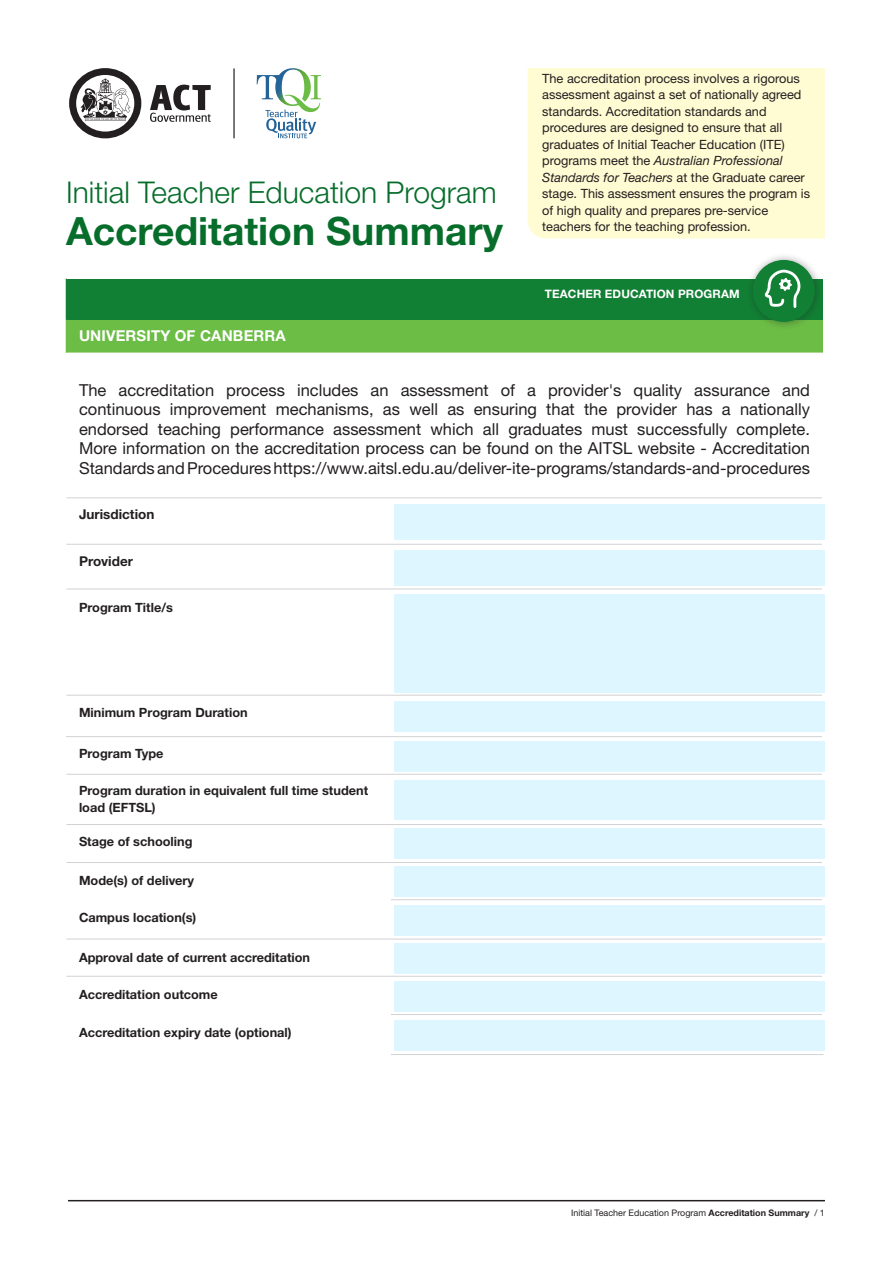
<style>
.page{position:relative;width:893px;height:1263px;background:#fff}
.page>*{position:absolute;margin:0;border:0;box-sizing:border-box;transform-origin:0 0}
.t1{font:700 39px "Helvetica Neue LT Pro";color:#076d2b}
.t2{font:300 30px "Helvetica Neue LT Pro";color:#076d2b}
.Body_Copy_TQI{font:16.5px/19.5px "Helvetica Neue LT Pro";color:#231f20;text-align:justify}
.Body_Copy_TQI-2{font:700 15px "Helvetica Neue LT Pro";letter-spacing:.01em;color:#fff}
.Body_Copy_TQI-3{font:700 13.5px "Helvetica Neue LT Pro";color:#231f20}
.Body_Copy_TQI-4{font:12.75px/16.5px "Helvetica Neue LT Pro";color:#231f20}
.t3{font:700 12.75px/16.5px "Helvetica Neue LT Pro";color:#231f20}
.t4{font:700 11.7px "Helvetica Neue LT Pro";letter-spacing:.01em;color:#fff}
.Body_Copy_TQI-5{font:9px "Helvetica Neue LT Pro";color:#231f20}
.s1{font-style:italic}
.s2{font-weight:700}
</style>
<div class="page">
<div style="left:66px;top:279px;width:757px;height:41px;background:#118034"></div>
<div style="left:66px;top:320px;width:757px;height:33px;background:#6cbd45"></div>
<svg style="left:66px;top:498px;width:757px;height:478px"></svg>
<hr style="left:66px;top:497px;width:325px;height:1px;background:#d1d2d4">
<hr style="left:391px;top:497px;width:431px;height:1px;background:#d1d2d4">
<hr style="left:66px;top:544px;width:325px;height:1px;background:#d1d2d4">
<hr style="left:391px;top:544px;width:431px;height:1px;background:#d1d2d4">
<hr style="left:66px;top:589px;width:325px;height:1px;background:#d1d2d4">
<hr style="left:391px;top:589px;width:431px;height:1px;background:#d1d2d4">
<hr style="left:66px;top:695px;width:325px;height:1px;background:#d1d2d4">
<hr style="left:391px;top:695px;width:431px;height:1px;background:#d1d2d4">
<hr style="left:66px;top:736px;width:325px;height:1px;background:#d1d2d4">
<hr style="left:391px;top:736px;width:431px;height:1px;background:#d1d2d4">
<hr style="left:66px;top:774px;width:325px;height:1px;background:#d1d2d4">
<hr style="left:391px;top:774px;width:431px;height:1px;background:#d1d2d4">
<hr style="left:66px;top:824px;width:325px;height:1px;background:#d1d2d4">
<hr style="left:391px;top:824px;width:431px;height:1px;background:#d1d2d4">
<hr style="left:391px;top:862px;width:431px;height:1px;background:#d1d2d4">
<hr style="left:391px;top:899px;width:431px;height:1px;background:#d1d2d4">
<hr style="left:391px;top:939px;width:431px;height:1px;background:#d1d2d4">
<hr style="left:391px;top:976px;width:431px;height:1px;background:#d1d2d4">
<hr style="left:391px;top:1014px;width:431px;height:1px;background:#d1d2d4">
<hr style="left:391px;top:1054px;width:432px;height:1px;background:#d1d2d4">
<hr style="left:66px;top:862px;width:325px;height:1px;background:#d1d2d4">
<hr style="left:66px;top:939px;width:325px;height:1px;background:#d1d2d4">
<hr style="left:66px;top:976px;width:325px;height:1px;background:#d1d2d4">
<div style="left:528px;top:68px;width:297px;height:171px;background:#fffbd3"></div>
<div style="left:745px;top:253px;width:79px;height:78px;background:#231f20;opacity:.4"></div>
<svg style="left:753px;top:260px;width:62px;height:62px"></svg>
<hr style="left:68px;top:1200px;width:757px;height:1px;background:#231f20">
<svg style="left:69px;top:68px;width:72px;height:70px"></svg>
<svg style="left:150px;top:85px;width:61px;height:37px"></svg>
<hr style="left:233px;top:68px;width:2px;height:70px;background:#231f20">
<svg style="left:257px;top:68px;width:64px;height:70px"></svg>
<div style="left:394px;top:504px;width:431px;height:35px;background:#def6ff"></div>
<div style="left:394px;top:550px;width:431px;height:35px;background:#def6ff"></div>
<div style="left:394px;top:741px;width:431px;height:31px;background:#def6ff"></div>
<div style="left:394px;top:594px;width:431px;height:98px;background:#def6ff"></div>
<div style="left:394px;top:828px;width:431px;height:31px;background:#def6ff"></div>
<div style="left:394px;top:780px;width:431px;height:40px;background:#def6ff"></div>
<div style="left:394px;top:701px;width:431px;height:30px;background:#def6ff"></div>
<div style="left:394px;top:866px;width:431px;height:31px;background:#def6ff"></div>
<div style="left:394px;top:905px;width:431px;height:31px;background:#def6ff"></div>
<div style="left:394px;top:943px;width:431px;height:31px;background:#def6ff"></div>
<div style="left:394px;top:981px;width:431px;height:31px;background:#def6ff"></div>
<div style="left:394px;top:1020px;width:431px;height:31px;background:#def6ff"></div>
<p class="t2" style="left:66px;top:174px;width:432px">Initial Teacher Education Program</p>
<p class="t1" style="left:66px;top:207px;width:438px">Accreditation Summary</p>
<p class="Body_Copy_TQI-2" style="left:79px;top:327px;width:208px">UNIVERSITY OF CANBERRA</p>
<p class="Body_Copy_TQI-4" style="left:542px;top:70px;width:269px">The accreditation process involves a rigorous assessment against a set of nationally agreed standards. Accreditation standards and procedures are designed to ensure that all graduates of Initial Teacher Education (ITE) programs meet the <span class="s1">Australian Professional Standards for Teachers</span> at the Graduate career stage. This assessment ensures the program is of high quality and prepares pre-service teachers for the teaching profession.</p>
<p class="t4" style="left:545px;top:287px;width:196px">TEACHER EDUCATION PROGRAM</p>
<p class="Body_Copy_TQI" style="left:79px;top:380px;width:732px">The accreditation process includes an assessment of a provider's quality assurance and continuous improvement mechanisms, as well as ensuring that the provider has a nationally endorsed teaching performance assessment which all graduates must successfully complete.</p>
<p class="Body_Copy_TQI" style="left:79px;top:438px;width:732px">More information on the accreditation process can be found on the AITSL website - Accreditation<br>Standards and Procedures https://www.aitsl.edu.au/deliver-ite-programs/standards-and-procedures</p>
<p class="Body_Copy_TQI-3" style="left:79px;top:506px;width:77px">Jurisdiction</p>
<p class="Body_Copy_TQI-3" style="left:79px;top:553px;width:56px">Provider</p>
<p class="t3" style="left:79px;top:599px;width:95px">Program Title/s</p>
<p class="t3" style="left:79px;top:703px;width:170px">Minimum Program Duration</p>
<p class="t3" style="left:79px;top:744px;width:86px">Program Type</p>
<p class="t3" style="left:79px;top:782px;width:291px">Program duration in equivalent full time student load (EFTSL)</p>
<p class="t3" style="left:79px;top:832px;width:115px">Stage of schooling</p>
<p class="t3" style="left:79px;top:872px;width:117px">Mode(s) of delivery</p>
<p class="t3" style="left:79px;top:909px;width:119px">Campus location(s)</p>
<p class="t3" style="left:79px;top:948px;width:233px">Approval date of current accreditation</p>
<p class="t3" style="left:79px;top:986px;width:140px">Accreditation outcome</p>
<p class="t3" style="left:79px;top:1024px;width:214px">Accreditation expiry date (optional)</p>
<p class="Body_Copy_TQI-5" style="left:571px;top:1207px;width:255px">Initial Teacher Education Program <span class="s2">Accreditation Summary</span> / 1</p>
</div>
